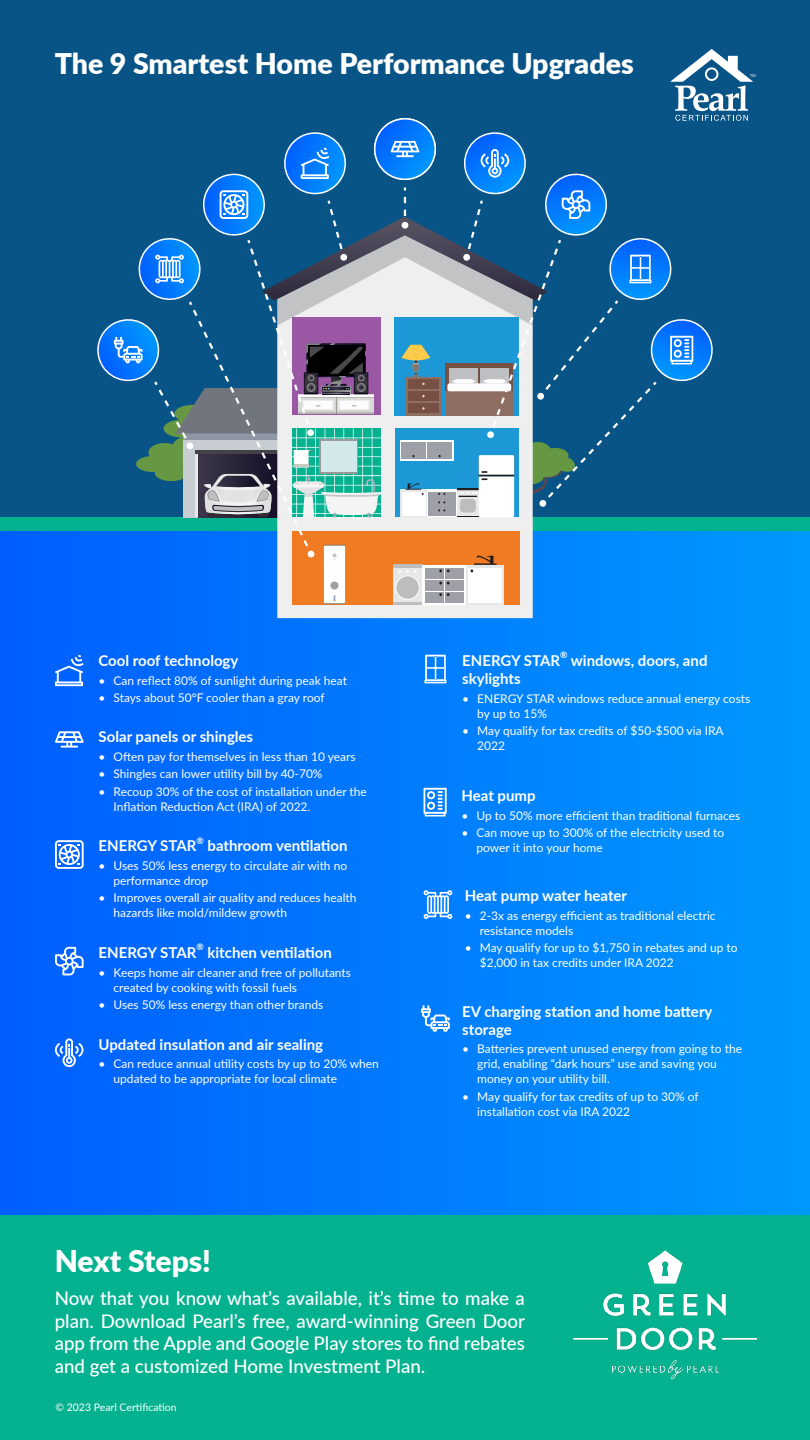
<style>
.page{position:relative;width:810px;height:1440px;background:#095487}
.page>*{position:absolute;margin:0;border:0;box-sizing:border-box;transform-origin:0 0}
.t1{font:900 30px "Lato";letter-spacing:-.005em;color:#fff}
.t2{font:900 28.5px "Lato";color:#fff}
.t3{font:500 18.75px/22.5px "Lato";color:#fff;text-align:justify}
.t4{font:700 15px/18px "Lato";color:#fff}
.t5{font:12px/15px "Lato";color:#fff}
.t6{font:10.5px "Lato";color:#fff}
.t7{font:700 9px "Lato";color:#fff}
</style>
<div class="page">
<div style="left:0;top:531px;width:810px;height:909px;background:linear-gradient(to right,#005eff,#0098fd)"></div>
<div style="left:0;top:518px;width:810px;height:13px;background:#04b290"></div>
<div style="left:0;top:1215px;width:810px;height:225px;background:#04b290"></div>
<svg style="left:424px;top:655px;width:23px;height:28px"></svg>
<svg style="left:424px;top:788px;width:23px;height:29px"></svg>
<svg style="left:423px;top:890px;width:30px;height:29px"></svg>
<svg style="left:421px;top:1005px;width:29px;height:27px"></svg>
<svg style="left:55px;top:1038px;width:29px;height:29px"></svg>
<svg style="left:55px;top:840px;width:29px;height:29px"></svg>
<svg style="left:55px;top:947px;width:29px;height:29px"></svg>
<svg style="left:55px;top:731px;width:29px;height:17px"></svg>
<svg style="left:55px;top:655px;width:29px;height:31px"></svg>
<svg style="left:277px;top:604px;width:256px;height:14px;background:#eeeae8"></svg>
<svg style="left:96px;top:49px;width:659px;height:555px"></svg>
<img style="left:573px;top:1250px;width:183px;height:129px">
<h2 class="t2" style="left:55px;top:42px;width:581px">The 9 Smartest Home Performance Upgrades</h2>
<p class="t4" style="left:99px;top:651px;width:141px">Cool roof technology</p>
<p class="t5" style="left:99px;top:672px;width:250px">• Can reflect 80% of sunlight during peak heat</p>
<p class="t5" style="left:99px;top:689px;width:228px">• Stays about 50°F cooler than a gray roof</p>
<p class="t4" style="left:99px;top:727px;width:156px">Solar panels or shingles</p>
<p class="t5" style="left:99px;top:749px;width:259px">• Often pay for themselves in less than 10 years</p>
<p class="t5" style="left:99px;top:766px;width:226px">• Shingles can lower utility bill by 40-70%</p>
<p class="t5" style="left:114px;top:783px;width:255px;text-indent:-15px">• Recoup 30% of the cost of installation under the<br>Inflation Reduction Act (IRA) of 2022.</p>
<p class="t4" style="left:99px;top:836px;width:99px">ENERGY STAR</p>
<p class="t7" style="left:196px;top:834px;width:9px">®</p>
<p class="t4" style="left:208px;top:836px;width:142px">bathroom ventilation</p>
<p class="t5" style="left:114px;top:858px;width:235px;text-indent:-15px">• Uses 50% less energy to circulate air with no performance drop</p>
<p class="t5" style="left:114px;top:890px;width:244px;text-indent:-15px">• Improves overall air quality and reduces health hazards like mold/mildew growth</p>
<p class="t4" style="left:99px;top:943px;width:99px">ENERGY STAR</p>
<p class="t7" style="left:196px;top:941px;width:9px">®</p>
<p class="t4" style="left:208px;top:943px;width:126px">kitchen ventilation</p>
<p class="t5" style="left:114px;top:964px;width:239px;text-indent:-15px">• Keeps home air cleaner and free of pollutants created by cooking with fossil fuels</p>
<p class="t5" style="left:99px;top:997px;width:226px">• Uses 50% less energy than other brands</p>
<p class="t4" style="left:99px;top:1034px;width:226px">Updated insulation and air sealing</p>
<p class="t5" style="left:114px;top:1056px;width:267px;text-indent:-15px">• Can reduce annual utility costs by up to 20% when updated to be appropriate for local climate</p>
<h1 class="t1" style="left:55px;top:1238px;width:158px">Next Steps!</h1>
<p class="t4" style="left:462px;top:651px;width:99px">ENERGY STAR</p>
<p class="t7" style="left:560px;top:648px;width:9px">®</p>
<p class="t4" style="left:571px;top:651px;width:138px">windows, doors, and</p>
<p class="t4" style="left:462px;top:669px;width:60px">skylights</p>
<p class="t5" style="left:477px;top:690px;width:275px;text-indent:-15px">• ENERGY STAR windows reduce annual energy costs by up to 15%</p>
<p class="t5" style="left:477px;top:722px;width:248px;text-indent:-15px">• May qualify for tax credits of $50-$500 via IRA<br>2022</p>
<p class="t4" style="left:462px;top:786px;width:76px">Heat pump</p>
<p class="t5" style="left:462px;top:808px;width:280px">• Up to 50% more efficient than traditional furnaces</p>
<p class="t5" style="left:477px;top:825px;width:249px;text-indent:-15px">• Can move up to 300% of the electricity used to power it into your home</p>
<p class="t4" style="left:465px;top:886px;width:164px">Heat pump water heater</p>
<p class="t5" style="left:480px;top:908px;width:237px;text-indent:-15px">• 2-3x as energy efficient as traditional electric resistance models</p>
<p class="t5" style="left:480px;top:940px;width:259px;text-indent:-15px">• May qualify for up to $1,750 in rebates and up to $2,000 in tax credits under IRA 2022</p>
<p class="t4" style="left:462px;top:1001px;width:252px">EV charging station and home battery storage</p>
<p class="t5" style="left:477px;top:1041px;width:266px;text-indent:-15px">• Batteries prevent unused energy from going to the grid, enabling “dark hours” use and saving you money on your utility bill.</p>
<p class="t5" style="left:477px;top:1088px;width:223px;text-indent:-15px">• May qualify for tax credits of up to 30% of installation cost via IRA 2022</p>
<h3 class="t3" style="left:55px;top:1286px;width:472px">Now that you know what’s available, it’s time to make a plan. Download Pearl’s free, award-winning Green Door app from the Apple and Google Play stores to find rebates and get a customized Home Investment Plan.</h3>
<p class="t6" style="left:55px;top:1400px;width:123px">© 2023 Pearl Certification</p>
</div>
